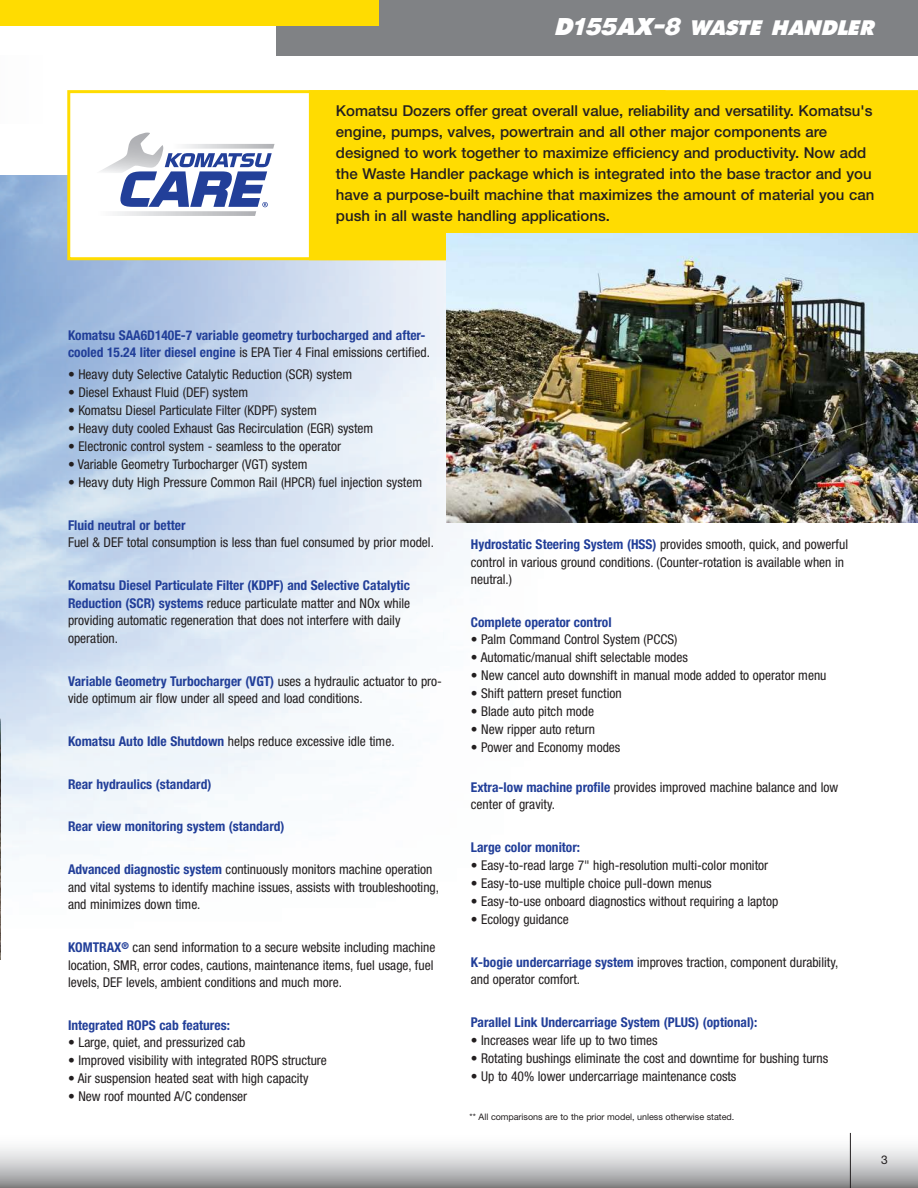
<style>
.page{position:relative;width:918px;height:1188px;background:#fff}
.page>*{position:absolute;margin:0;border:0;box-sizing:border-box;transform-origin:0 0}
.t1{font:italic 19.5px "Komatsu VI";letter-spacing:-.04em;color:#fff}
.t2{font:500 15px/21px "Helvetica Neue LT Pro";color:#231f20}
.t3{font:condensed 13.5px/17.5px "Helvetica Neue";color:#231f20}
.t4{font:700 condensed 13.5px/17.5px "Helvetica Neue";color:#223f99}
.t5{font:12px "Helvetica Neue LT Pro";color:#231f20}
.t6{font:9px "Helvetica Neue LT Pro";letter-spacing:-.005em;color:#231f20}
.s1{font-size:22.5px}
.s2{font-weight:400;color:#231f20}
.s3{font-weight:700;color:#223f99}
</style>
<div class="page">
<img style="left:0;top:175px;width:457px;height:785px">
<img style="left:0;top:441px;width:1px;height:518px">
<div style="left:276px;top:0;width:642px;height:55px;background:#808285"></div>
<div style="left:0;top:0;width:378px;height:25px;background:#ffdc01"></div>
<svg style="left:0;top:1133px;width:918px;height:55px"></svg>
<hr style="left:850px;top:1133px;width:1px;height:55px;background:#231f20">
<div style="left:67px;top:90px;width:599px;height:170px;background:#fff;border:3px solid #ffdc01"></div>
<div style="left:309px;top:90px;width:609px;height:170px;background:#ffdc01"></div>
<svg style="left:100px;top:133px;width:175px;height:83px"></svg>
<img style="left:446px;top:234px;width:472px;height:289px">
<h1 class="t1" style="left:555px;top:18px;width:321px"><span class="s1">D155AX-8</span> WASTE HANDLER</h1>
<p class="t2" style="left:336px;top:100px;width:540px">Komatsu Dozers offer great overall value, reliability and versatility. Komatsu's engine, pumps, valves, powertrain and all other major components are designed to work together to maximize efficiency and productivity. Now add the Waste Handler package which is integrated into the base tractor and you have a purpose-built machine that maximizes the amount of material you can push in all waste handling applications.</p>
<p class="t4" style="left:68px;top:326px;width:363px">Komatsu SAA6D140E-7 variable geometry turbocharged and after&shy;cooled 15.24 liter diesel engine <span class="s2">is EPA Tier 4 Final emissions certified.</span></p>
<p class="t3" style="left:68px;top:365px;width:286px">• Heavy duty Selective Catalytic Reduction (SCR) system</p>
<p class="t3" style="left:68px;top:383px;width:182px">• Diesel Exhaust Fluid (DEF) system</p>
<p class="t3" style="left:68px;top:401px;width:250px">• Komatsu Diesel Particulate Filter (KDPF) system</p>
<p class="t3" style="left:68px;top:419px;width:307px">• Heavy duty cooled Exhaust Gas Recirculation (EGR) system</p>
<p class="t3" style="left:68px;top:437px;width:274px">• Electronic control system - seamless to the operator</p>
<p class="t3" style="left:68px;top:455px;width:241px">• Variable Geometry Turbocharger (VGT) system</p>
<p class="t3" style="left:68px;top:473px;width:356px">• Heavy duty High Pressure Common Rail (HPCR) fuel injection system</p>
<p class="t4" style="left:68px;top:516px;width:119px">Fluid neutral or better</p>
<p class="t3" style="left:68px;top:534px;width:367px">Fuel &amp; DEF total consumption is less than fuel consumed by prior model.</p>
<p class="t3" style="left:68px;top:577px;width:344px"><span class="s3">Komatsu Diesel Particulate Filter (KDPF) and Selective Catalytic Reduction (SCR) systems</span> reduce particulate matter and NOx while providing automatic regeneration that does not interfere with daily operation.</p>
<p class="t3" style="left:68px;top:672px;width:375px"><span class="s3">Variable Geometry Turbocharger (VGT)</span> uses a hydraulic actuator to pro&shy;vide optimum air flow under all speed and load conditions.</p>
<p class="t3" style="left:68px;top:732px;width:328px"><span class="s3">Komatsu Auto Idle Shutdown</span> helps reduce excessive idle time.</p>
<p class="t4" style="left:68px;top:775px;width:145px">Rear hydraulics (standard)</p>
<p class="t4" style="left:68px;top:818px;width:218px">Rear view monitoring system (standard)</p>
<p class="t3" style="left:68px;top:861px;width:373px"><span class="s3">Advanced diagnostic system</span> continuously monitors machine operation and vital systems to identify machine issues, assists with troubleshooting, and minimizes down time.</p>
<p class="t3" style="left:68px;top:938px;width:369px"><span class="s3">Komtrax</span><sup>®</sup> can send information to a secure website including machine location, SMR, error codes, cautions, maintenance items, fuel usage, fuel levels, DEF levels, ambient conditions and much more.</p>
<p class="t4" style="left:68px;top:1016px;width:163px">Integrated ROPS cab features:</p>
<p class="t3" style="left:68px;top:1034px;width:179px">• Large, quiet, and pressurized cab</p>
<p class="t3" style="left:68px;top:1052px;width:260px">• Improved visibility with integrated ROPS structure</p>
<p class="t3" style="left:68px;top:1070px;width:242px">• Air suspension heated seat with high capacity</p>
<p class="t3" style="left:68px;top:1088px;width:181px">• New roof mounted A/C condenser</p>
<p class="t3" style="left:471px;top:535px;width:379px"><span class="s3">Hydrostatic Steering System (HSS)</span> provides smooth, quick, and powerful control in various ground conditions. (Counter-rotation is available when in neutral.)</p>
<p class="t4" style="left:471px;top:613px;width:142px">Complete operator control</p>
<p class="t3" style="left:471px;top:631px;width:208px">• Palm Command Control System (PCCS)</p>
<p class="t3" style="left:471px;top:649px;width:219px">• Automatic/manual shift selectable modes</p>
<p class="t3" style="left:471px;top:667px;width:357px">• New cancel auto downshift in manual mode added to operator menu</p>
<p class="t3" style="left:471px;top:685px;width:152px">• Shift pattern preset function</p>
<p class="t3" style="left:471px;top:703px;width:125px">• Blade auto pitch mode</p>
<p class="t3" style="left:471px;top:721px;width:126px">• New ripper auto return</p>
<p class="t3" style="left:471px;top:739px;width:151px">• Power and Economy modes</p>
<p class="t3" style="left:471px;top:778px;width:369px"><span class="s3">Extra-low machine profile</span> provides improved machine balance and low center of gravity.</p>
<p class="t4" style="left:471px;top:838px;width:111px">Large color monitor:</p>
<p class="t3" style="left:471px;top:856px;width:299px">• Easy-to-read large 7" high-resolution multi-color monitor</p>
<p class="t3" style="left:471px;top:874px;width:242px">• Easy-to-use multiple choice pull-down menus</p>
<p class="t3" style="left:471px;top:892px;width:309px">• Easy-to-use onboard diagnostics without requiring a laptop</p>
<p class="t3" style="left:471px;top:910px;width:99px">• Ecology guidance</p>
<p class="t3" style="left:471px;top:953px;width:369px"><span class="s3">K-bogie undercarriage system</span> improves traction, component durability, and operator comfort.</p>
<p class="t4" style="left:471px;top:1013px;width:288px">Parallel Link Undercarriage System (PLUS) (optional):</p>
<p class="t3" style="left:471px;top:1031px;width:188px">• Increases wear life up to two times</p>
<p class="t3" style="left:471px;top:1049px;width:359px">• Rotating bushings eliminate the cost and downtime for bushing turns</p>
<p class="t3" style="left:471px;top:1067px;width:267px">• Up to 40% lower undercarriage maintenance costs</p>
<p class="t6" style="left:470px;top:1111px;width:266px">** All comparisons are to the prior model, unless otherwise stated.</p>
<p class="t5" style="left:881px;top:1153px;width:8px">3</p>
</div>
